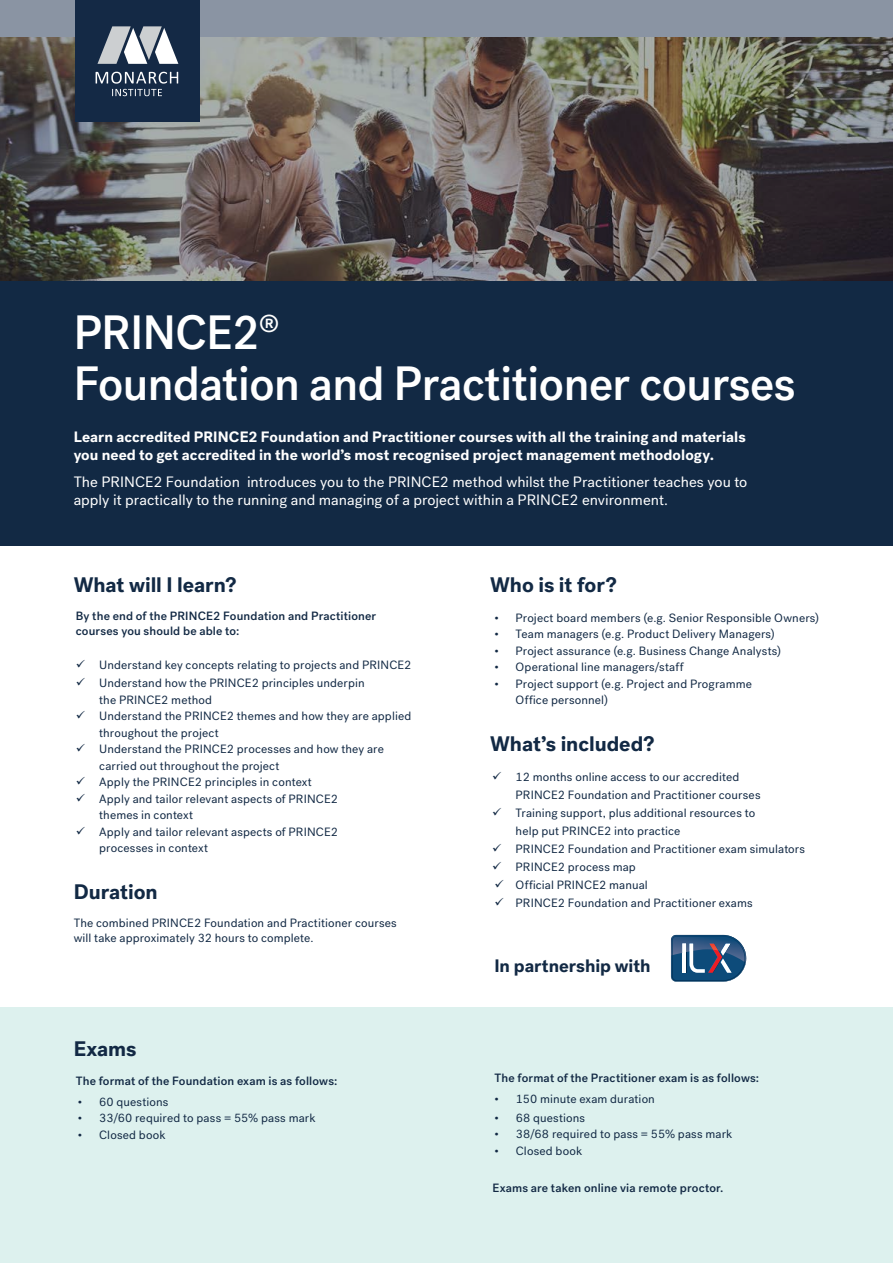
<style>
.page{position:relative;width:893px;height:1263px;background:#fff}
.page>*{position:absolute;margin:0;border:0;box-sizing:border-box;transform-origin:0 0}
.t1{font:500 48px/51px "Post Grotesk";letter-spacing:-.01em;color:#fff;scale:.95 1}
.t2{font:700 21px "Post Grotesk";letter-spacing:-.005em;color:#122944}
.t3{font:700 18px "Post Grotesk";letter-spacing:-.005em;color:#122944}
.t4{font:700 15px/18px "Post Grotesk";letter-spacing:.005em;color:#fff}
.t5{font:15px/18px "Post Grotesk";color:#fff}
.t6{font:12px/16.5px "Post Grotesk";letter-spacing:.01em;color:#122944}
.t7{font:500 12px/15px "Post Grotesk";letter-spacing:.015em;color:#122944}
</style>
<div class="page">
<div style="left:0;top:1007px;width:893px;height:256px;background:#ddf1ee"></div>
<img style="left:0;top:36px;width:893px;height:245px">
<div style="left:0;top:281px;width:893px;height:265px;background:#122944"></div>
<div style="left:0;top:0;width:893px;height:36px;background:#8a94a3"></div>
<div style="left:75px;top:0;width:124px;height:122px;background:#142945"></div>
<svg style="left:97px;top:26px;width:81px;height:38px"></svg>
<svg style="left:96px;top:72px;width:82px;height:24px"></svg>
<svg style="left:671px;top:935px;width:76px;height:47px;background:#4b6d90"></svg>
<h1 class="t1" style="left:74px;top:307px;width:761px">PRINCE2<sup>®<br></sup>Foundation and Practitioner courses</h1>
<p class="t4" style="left:74px;top:428px;width:674px">Learn accredited PRINCE2 Foundation and Practitioner courses with all the training and materials you need to get accredited in the world’s most recognised project management methodology.</p>
<p class="t5" style="left:74px;top:472px;width:675px">The PRINCE2 Foundation introduces you to the PRINCE2 method whilst the Practitioner teaches you to apply it practically to the running and managing of a project within a PRINCE2 environment.</p>
<h2 class="t2" style="left:74px;top:572px;width:164px">What will I learn?</h2>
<p class="t7" style="left:76px;top:608px;width:302px">By the end of the PRINCE2 Foundation and Practitioner courses you should be able to:</p>
<p class="t6" style="left:76px;top:656px;width:337px">✓ Understand key concepts relating to projects and PRINCE2</p>
<p class="t6" style="left:99px;top:675px;width:267px;text-indent:-23px">✓ Understand how the PRINCE2 principles underpin the PRINCE2 method</p>
<p class="t6" style="left:99px;top:708px;width:314px;text-indent:-23px">✓ Understand the PRINCE2 themes and how they are applied throughout the project</p>
<p class="t6" style="left:99px;top:741px;width:286px;text-indent:-23px">✓ Understand the PRINCE2 processes and how they are carried out throughout the project</p>
<p class="t6" style="left:76px;top:774px;width:238px">✓ Apply the PRINCE2 principles in context</p>
<p class="t6" style="left:99px;top:790px;width:240px;text-indent:-23px">✓ Apply and tailor relevant aspects of PRINCE2 themes in context</p>
<p class="t6" style="left:99px;top:823px;width:240px;text-indent:-23px">✓ Apply and tailor relevant aspects of PRINCE2 processes in context</p>
<h2 class="t2" style="left:74px;top:878px;width:85px">Duration</h2>
<p class="t6" style="left:74px;top:915px;width:325px;line-height:15px">The combined PRINCE2 Foundation and Practitioner courses will take approximately 32 hours to complete.</p>
<h2 class="t2" style="left:74px;top:1035px;width:64px">Exams</h2>
<p class="t7" style="left:76px;top:1073px;width:263px">The format of the Foundation exam is as follows:</p>
<p class="t6" style="left:78px;top:1093px;width:92px">• 60 questions</p>
<p class="t6" style="left:78px;top:1110px;width:239px">• 33/60 required to pass = 55% pass mark</p>
<p class="t6" style="left:78px;top:1126px;width:89px">• Closed book</p>
<h2 class="t2" style="left:490px;top:572px;width:128px">Who is it for?</h2>
<p class="t6" style="left:494px;top:609px;width:326px">• Project board members (e.g. Senior Responsible Owners)</p>
<p class="t6" style="left:494px;top:626px;width:282px">• Team managers (e.g. Product Delivery Managers)</p>
<p class="t6" style="left:494px;top:642px;width:288px">• Project assurance (e.g. Business Change Analysts)</p>
<p class="t6" style="left:494px;top:659px;width:191px">• Operational line managers/staff</p>
<p class="t6" style="left:516px;top:675px;width:238px;text-indent:-21px">• Project support (e.g. Project and Programme<br>Office personnel)</p>
<h2 class="t2" style="left:490px;top:730px;width:166px">What’s included?</h2>
<p class="t6" style="left:516px;top:768px;width:246px;line-height:18px;text-indent:-23px">✓ 12 months online access to our accredited<br>PRINCE2 Foundation and Practitioner courses</p>
<p class="t6" style="left:516px;top:804px;width:241px;line-height:18px;text-indent:-23px">✓ Training support, plus additional resources to help put PRINCE2 into practice</p>
<p class="t6" style="left:492px;top:841px;width:314px">✓ PRINCE2 Foundation and Practitioner exam simulators</p>
<p class="t6" style="left:492px;top:859px;width:145px">✓ PRINCE2 process map</p>
<p class="t6" style="left:494px;top:877px;width:155px">✓ Official PRINCE2 manual</p>
<p class="t6" style="left:494px;top:895px;width:260px">✓ PRINCE2 Foundation and Practitioner exams</p>
<h3 class="t3" style="left:494px;top:954px;width:158px">In partnership with</h3>
<p class="t7" style="left:495px;top:1070px;width:266px">The format of the Practitioner exam is as follows:</p>
<p class="t6" style="left:495px;top:1090px;width:162px">• 150 minute exam duration</p>
<p class="t6" style="left:495px;top:1109px;width:92px">• 68 questions</p>
<p class="t6" style="left:495px;top:1126px;width:239px">• 38/68 required to pass = 55% pass mark</p>
<p class="t6" style="left:495px;top:1142px;width:89px">• Closed book</p>
<p class="t7" style="left:492px;top:1180px;width:233px">Exams are taken online via remote proctor.</p>
</div>
